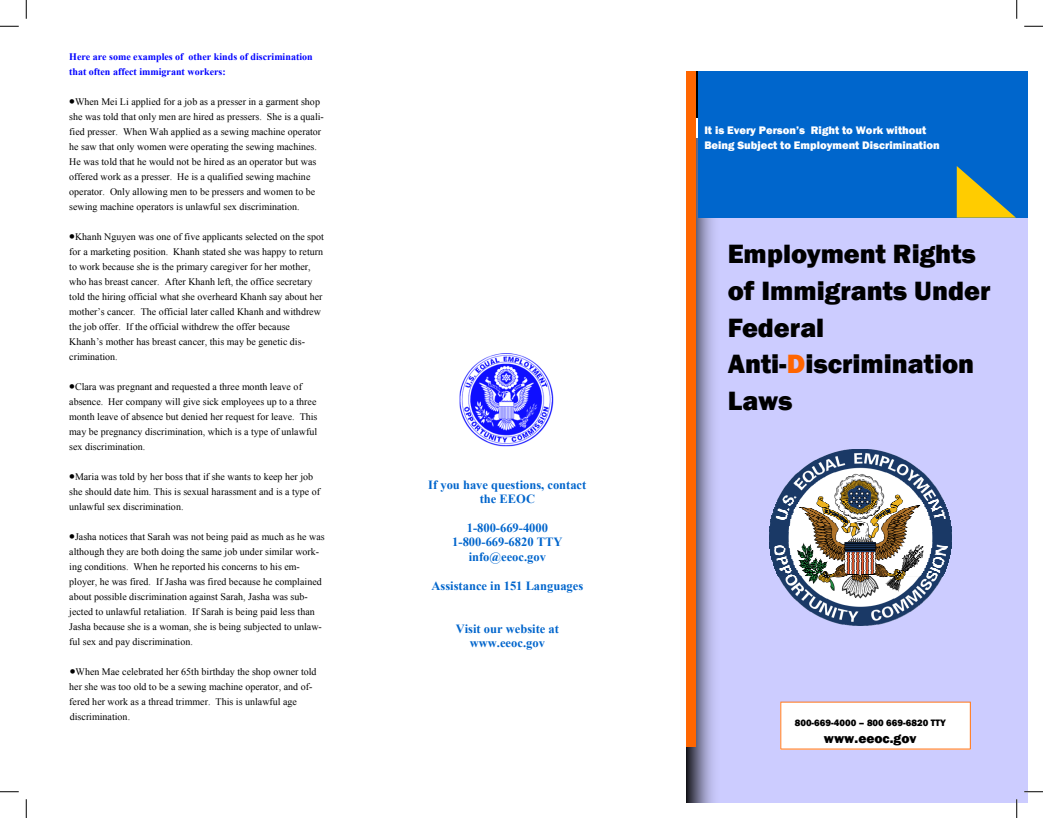
<style>
.page{position:relative;width:1043px;height:818px;background:#fff}
.page>*{position:absolute;margin:0;border:0;box-sizing:border-box;transform-origin:0 0}
.t1{font:800 27.25px/36.8px "Franklin Gothic";color:#000}
.t2{font:800 13.75px "Franklin Gothic";color:#000}
.t3{font:700 12.5px/14.4px "Times New Roman";color:#0065cc;text-align:center}
.t4{font:800 11.25px/15.1px "Franklin Gothic";color:#fff}
.t5{font:10px/15px "Times New Roman";color:#000}
.t6{font:700 10px/15px "Times New Roman";color:#00f}
.t7{font:800 9.62px "Franklin Gothic";color:#000}
.s1{color:#ff6500}
</style>
<div class="page">
<div style="left:698px;top:139px;width:330px;height:663px;background:#ccf"></div>
<img style="left:686px;top:139px;width:28px;height:663px">
<svg style="left:780px;top:701px;width:190px;height:48px;background:#fef9f6"></svg>
<div style="left:686px;top:71px;width:10px;height:675px;background:#f60"></div>
<div style="left:698px;top:71px;width:330px;height:147px;background:#06c"></div>
<svg style="left:956px;top:166px;width:59px;height:52px"></svg>
<img style="left:459px;top:353px;width:95px;height:94px">
<img style="left:769px;top:449px;width:182px;height:105px">
<img style="left:771px;top:554px;width:178px;height:8px">
<img style="left:773px;top:561px;width:175px;height:4px">
<img style="left:774px;top:565px;width:172px;height:5px">
<img style="left:776px;top:570px;width:169px;height:3px">
<img style="left:777px;top:573px;width:166px;height:52px">
<svg style="left:0;top:25px;width:19px;height:2px"></svg>
<svg style="left:1024px;top:25px;width:18px;height:2px"></svg>
<svg style="left:0;top:791px;width:19px;height:1px"></svg>
<svg style="left:1024px;top:791px;width:18px;height:1px"></svg>
<svg style="left:25px;top:0;width:2px;height:19px"></svg>
<svg style="left:25px;top:799px;width:2px;height:19px"></svg>
<svg style="left:1016px;top:0;width:1px;height:19px"></svg>
<svg style="left:1015px;top:799px;width:2px;height:19px"></svg>
<p class="t6" style="left:69px;top:49px;width:245px">Here are some examples of other kinds of discrimination that often affect immigrant workers:</p>
<p class="t5" style="left:69px;top:94px;width:256px">•When Mei Li applied for a job as a presser in a garment shop she was told that only men are hired as pressers. She is a quali&shy;fied presser. When Wah applied as a sewing machine operator he saw that only women were operating the sewing machines.<br>He was told that he would not be hired as an operator but was offered work as a presser. He is a qualified sewing machine operator. Only allowing men to be pressers and women to be sewing machine operators is unlawful sex discrimination.</p>
<p class="t5" style="left:69px;top:229px;width:256px">•Khanh Nguyen was one of five applicants selected on the spot for a marketing position. Khanh stated she was happy to return to work because she is the primary caregiver for her mother, who has breast cancer. After Khanh left, the office secretary told the hiring official what she overheard Khanh say about her mother’s cancer. The official later called Khanh and withdrew the job offer. If the official withdrew the offer because Khanh’s mother has breast cancer, this may be genetic dis&shy;crimination.</p>
<p class="t5" style="left:69px;top:379px;width:250px">•Clara was pregnant and requested a three month leave of absence. Her company will give sick employees up to a three month leave of absence but denied her request for leave. This may be pregnancy discrimination, which is a type of unlawful sex discrimination.</p>
<p class="t5" style="left:69px;top:469px;width:252px">•Maria was told by her boss that if she wants to keep her job she should date him. This is sexual harassment and is a type of unlawful sex discrimination.</p>
<p class="t5" style="left:69px;top:529px;width:257px">•Jasha notices that Sarah was not being paid as much as he was although they are both doing the same job under similar work&shy;ing conditions. When he reported his concerns to his em&shy;ployer, he was fired. If Jasha was fired because he complained about possible discrimination against Sarah, Jasha was sub&shy;jected to unlawful retaliation. If Sarah is being paid less than Jasha because she is a woman, she is being subjected to unlaw&shy;ful sex and pay discrimination.</p>
<p class="t5" style="left:69px;top:664px;width:249px">•When Mae celebrated her 65th birthday the shop owner told her she was too old to be a sewing machine operator, and of&shy;fered her work as a thread trimmer. This is unlawful age discrimination.</p>
<p class="t3" style="left:428px;top:477px;width:159px">If you have questions, contact the EEOC</p>
<p class="t3" style="left:452px;top:520px;width:112px">1-800-669-4000<br>1-800-669-6820 TTY info@eeoc.gov</p>
<p class="t3" style="left:431px;top:578px;width:153px">Assistance in 151 Languages</p>
<p class="t3" style="left:456px;top:621px;width:105px">Visit our website at www.eeoc.gov</p>
<p class="t4" style="left:704px;top:122px;width:237px">It is Every Person’s Right to Work without<br>Being Subject to Employment Discrimination</p>
<h1 class="t1" style="left:727px;top:235px;width:264px">Employment Rights of Immigrants Under<br>Federal<br>Anti-<span class="s1">D</span>iscrimination<br>Laws</h1>
<p class="t7" style="left:794px;top:717px;width:152px">800-669-4000 – 800 669-6820 TTY</p>
<h2 class="t2" style="left:823px;top:729px;width:94px">www.eeoc.gov</h2>
</div>
